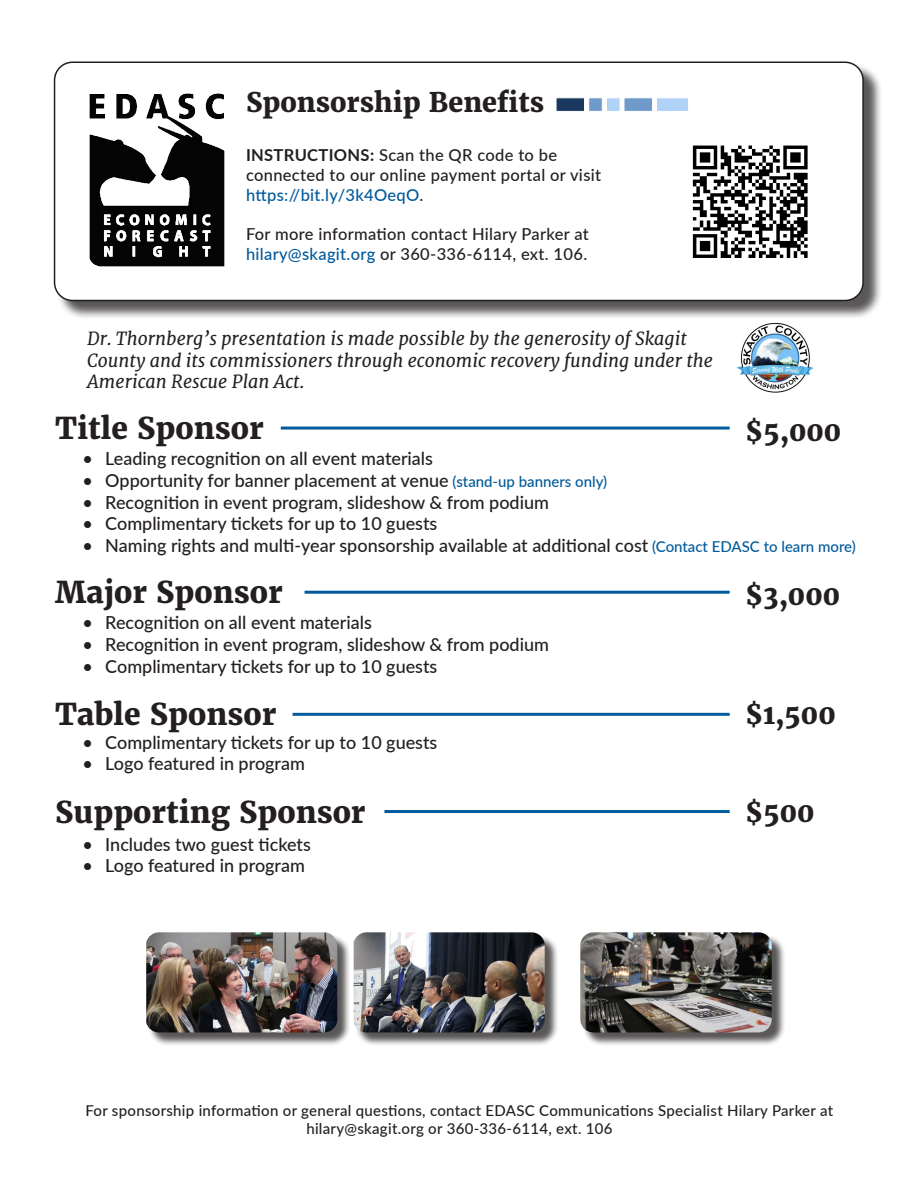
<style>
.page{position:relative;width:918px;height:1188px;background:#fff}
.page>*{position:absolute;margin:0;border:0;box-sizing:border-box;transform-origin:0 0}
.t1{font:800 30px "Merriweather";color:#231f20}
.t2{font:800 27px "Merriweather";color:#231f20}
.t3{font:500 18px "Lato";color:#231f20}
.t4{font:italic 18px/21.6px "Merriweather";color:#231f20}
.t5{font:500 16.5px/19.8px "Lato";letter-spacing:.02em;color:#231f20}
.t6{font:500 15px/18px "Lato";letter-spacing:.02em;color:#231f20;text-align:center}
.s1{font-weight:700}
.s2{color:#005a9c}
.s3{font-size:15px;color:#005a9c}
</style>
<div class="page">
<div style="left:56px;top:64px;width:826px;height:256px;background:#231f20;opacity:.75"></div>
<div style="left:55px;top:62px;width:808px;height:239px;background:#fff;border-radius:18px"></div>
<div style="left:54px;top:62px;width:810px;height:239px;border:2px solid #231f20;border-radius:18px"></div>
<hr style="left:293px;top:713px;width:437px;height:3px;background:#005a9c">
<hr style="left:384px;top:810px;width:346px;height:3px;background:#005a9c">
<hr style="left:281px;top:427px;width:449px;height:3px;background:#005a9c">
<hr style="left:305px;top:591px;width:425px;height:3px;background:#005a9c">
<img style="left:89px;top:93px;width:136px;height:174px">
<div style="left:606px;top:98px;width:14px;height:13px;background:#b0d2f7;border:1px solid #fff"></div>
<div style="left:589px;top:98px;width:13px;height:13px;background:#709aca"></div>
<div style="left:624px;top:98px;width:29px;height:13px;background:#709aca"></div>
<div style="left:556px;top:98px;width:29px;height:13px;background:#18385f"></div>
<div style="left:656px;top:98px;width:33px;height:13px;background:#b0d2f7;border:1px solid #fff"></div>
<div style="left:355px;top:934px;width:203px;height:112px;background:#231f20;opacity:.75"></div>
<img style="left:354px;top:932px;width:191px;height:100px">
<div style="left:148px;top:934px;width:203px;height:112px;background:#231f20;opacity:.75"></div>
<img style="left:146px;top:932px;width:191px;height:100px">
<div style="left:582px;top:934px;width:203px;height:112px;background:#231f20;opacity:.75"></div>
<img style="left:580px;top:932px;width:192px;height:100px">
<img style="left:736px;top:319px;width:78px;height:74px">
<img style="left:692px;top:145px;width:116px;height:113px">
<p class="t2" style="left:246px;top:85px;width:300px">Sponsorship Benefits</p>
<p class="t5" style="left:246px;top:145px;width:357px"><span class="s1">INSTRUCTIONS:</span> Scan the QR code to be connected to our online payment portal or visit <span class="s2">https://bit.ly/3k4OeqO</span>.</p>
<p class="t5" style="left:246px;top:224px;width:344px">For more information contact Hilary Parker at <span class="s2">hilary@skagit.org</span> or 360-336-6114, ext. 106.</p>
<p class="t4" style="left:87px;top:328px;width:628px">Dr. Thornberg’s presentation is made possible by the generosity of Skagit<br>County and its commissioners through economic recovery funding under the<br>American Rescue Plan Act.</p>
<p class="t1" style="left:55px;top:409px;width:210px">Title Sponsor</p>
<p class="t2" style="left:745px;top:413px;width:98px">$5,000</p>
<p class="t3" style="left:83px;top:446px;width:352px">• Leading recognition on all event materials</p>
<p class="t3" style="left:83px;top:467px;width:526px">• Opportunity for banner placement at venue <span class="s3">(stand-up banners only)</span></p>
<p class="t3" style="left:83px;top:489px;width:468px">• Recognition in event program, slideshow &amp; from podium</p>
<p class="t3" style="left:83px;top:511px;width:356px">• Complimentary tickets for up to 10 guests</p>
<p class="t3" style="left:83px;top:532px;width:775px">• Naming rights and multi-year sponsorship available at additional cost <span class="s3">(Contact EDASC to learn more)</span></p>
<p class="t1" style="left:55px;top:573px;width:229px">Major Sponsor</p>
<p class="t2" style="left:745px;top:578px;width:97px">$3,000</p>
<p class="t3" style="left:83px;top:610px;width:291px">• Recognition on all event materials</p>
<p class="t3" style="left:83px;top:632px;width:468px">• Recognition in event program, slideshow &amp; from podium</p>
<p class="t3" style="left:83px;top:653px;width:356px">• Complimentary tickets for up to 10 guests</p>
<p class="t1" style="left:55px;top:695px;width:223px">Table Sponsor</p>
<p class="t2" style="left:745px;top:697px;width:92px">$1,500</p>
<p class="t3" style="left:83px;top:729px;width:356px">• Complimentary tickets for up to 10 guests</p>
<p class="t3" style="left:83px;top:751px;width:224px">• Logo featured in program</p>
<p class="t1" style="left:55px;top:793px;width:312px">Supporting Sponsor</p>
<p class="t2" style="left:745px;top:794px;width:71px">$500</p>
<p class="t3" style="left:83px;top:831px;width:230px">• Includes two guest tickets</p>
<p class="t3" style="left:83px;top:853px;width:224px">• Logo featured in program</p>
<p class="t6" style="left:85px;top:1101px;width:749px">For sponsorship information or general questions, contact EDASC Communications Specialist Hilary Parker at hilary@skagit.org or 360-336-6114, ext. 106</p>
</div>
